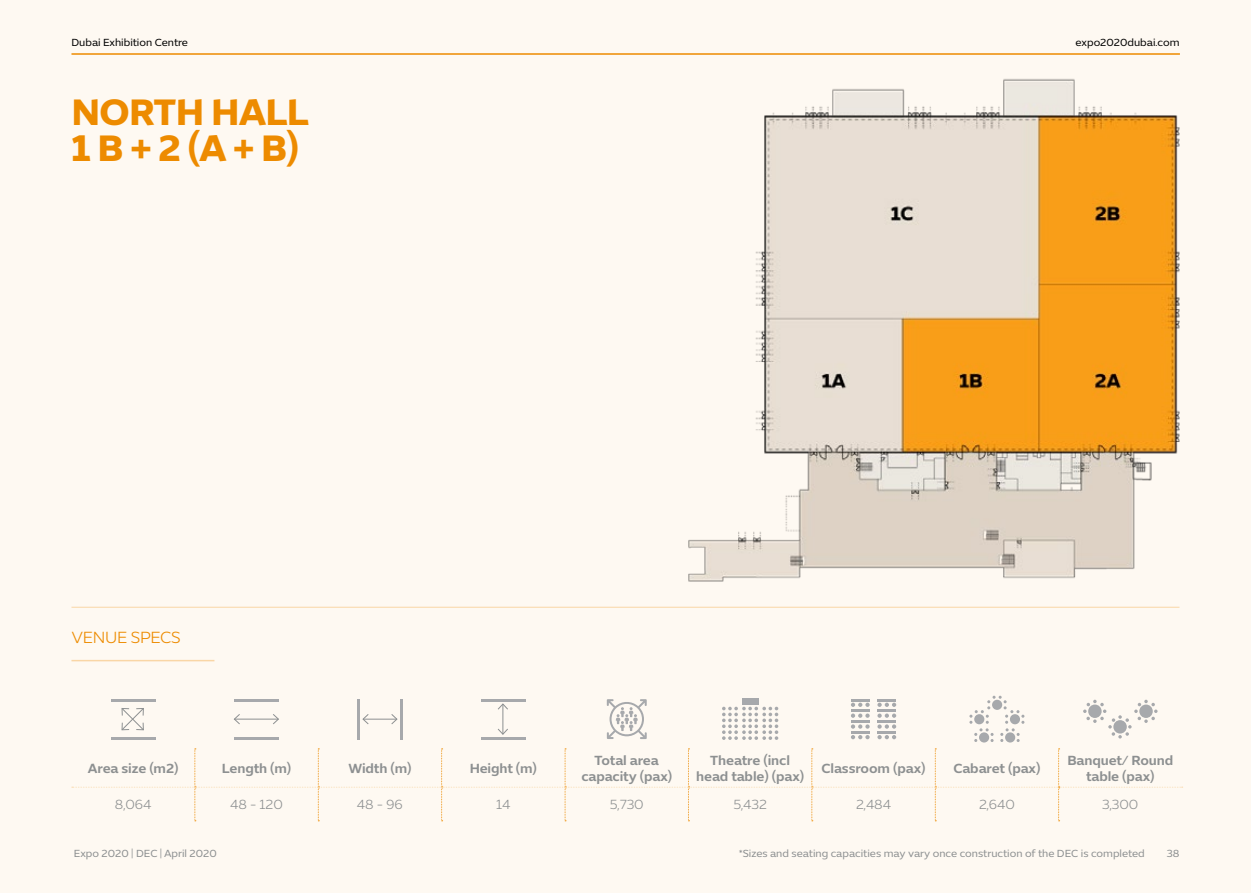
<style>
.page{position:relative;width:1251px;height:893px;background:#fff}
.page>*{position:absolute;margin:0;border:0;box-sizing:border-box;transform-origin:0 0}
.t1{font:700 37.5px/35.7px "Expo Sans Std";letter-spacing:-.02em;color:#ed8b00}
.t2{font:300 16.5px "Expo Sans Std";letter-spacing:-.02em;color:#ed8b00}
.t3{font:600 13.5px/16.5px "Expo Sans Std";letter-spacing:-.01em;color:#8d9091;text-align:center}
.t4{font:300 13.5px "Expo Sans Std";letter-spacing:-.005em;color:#8d9091}
.t5{font:10.5px "Expo Sans Std";color:#8d9091}
.t6{font:10.5px "Expo Sans Std";color:#000}
</style>
<div class="page">
<div style="left:0;top:0;width:1250px;height:893px;background:#fef9f2"></div>
<svg style="left:72px;top:748px;width:1110px;height:73px"></svg>
<hr style="left:111px;top:699px;width:45px;height:2px;background:#a7a9ac">
<hr style="left:111px;top:737px;width:45px;height:2px;background:#a7a9ac">
<svg style="left:121px;top:708px;width:23px;height:23px"></svg>
<hr style="left:234px;top:699px;width:45px;height:2px;background:#a7a9ac">
<hr style="left:234px;top:737px;width:45px;height:2px;background:#a7a9ac">
<hr style="left:234px;top:719px;width:44px;height:1px;background:#8d9091">
<svg style="left:272px;top:714px;width:7px;height:11px"></svg>
<svg style="left:234px;top:714px;width:6px;height:11px"></svg>
<hr style="left:400px;top:699px;width:2px;height:40px;background:#a7a9ac">
<hr style="left:357px;top:699px;width:2px;height:40px;background:#a7a9ac">
<hr style="left:363px;top:719px;width:34px;height:1px;background:#8d9091">
<svg style="left:362px;top:714px;width:7px;height:10px"></svg>
<svg style="left:390px;top:714px;width:8px;height:10px"></svg>
<hr style="left:481px;top:699px;width:44px;height:2px;background:#a7a9ac">
<hr style="left:481px;top:737px;width:44px;height:2px;background:#a7a9ac">
<hr style="left:502px;top:704px;width:1px;height:30px;background:#8d9091">
<svg style="left:498px;top:703px;width:10px;height:7px"></svg>
<svg style="left:497px;top:728px;width:11px;height:7px"></svg>
<svg style="left:606px;top:699px;width:40px;height:40px"></svg>
<div style="left:741px;top:698px;width:17px;height:6px;background:#a7a9ac"></div>
<svg style="left:722px;top:707px;width:56px;height:33px"></svg>
<svg style="left:851px;top:699px;width:18px;height:40px"></svg>
<svg style="left:877px;top:699px;width:19px;height:40px"></svg>
<svg style="left:969px;top:696px;width:55px;height:46px"></svg>
<svg style="left:1083px;top:700px;width:74px;height:38px"></svg>
<hr style="left:71px;top:607px;width:1108px;height:1px;background:#f9d6a6">
<hr style="left:71px;top:660px;width:143px;height:1px;background:#f9d6a6">
<img style="left:688px;top:79px;width:491px;height:503px">
<hr style="left:71px;top:53px;width:1108px;height:2px;background:#ed8b00">
<p class="t6" style="left:71px;top:36px;width:118px">Dubai Exhibition Centre</p>
<h1 class="t1" style="left:71px;top:93px;width:239px">NORTH HALL<br>1 B + 2 (A + B)</h1>
<p class="t2" style="left:71px;top:628px;width:111px">VENUE SPECS</p>
<p class="t6" style="left:1075px;top:36px;width:105px">expo2020dubai.com</p>
<p class="t3" style="left:88px;top:760px;width:92px">Area size (m2)</p>
<p class="t3" style="left:222px;top:760px;width:71px">Length (m)</p>
<p class="t3" style="left:348px;top:760px;width:65px">Width (m)</p>
<p class="t3" style="left:469px;top:760px;width:69px">Height (m)</p>
<p class="t3" style="left:581px;top:751px;width:92px">Total area capacity (pax)</p>
<p class="t3" style="left:696px;top:751px;width:109px">Theatre (incl head table) (pax)</p>
<p class="t3" style="left:821px;top:760px;width:105px">Classroom (pax)</p>
<p class="t3" style="left:953px;top:760px;width:88px">Cabaret (pax)</p>
<p class="t3" style="left:1067px;top:751px;width:107px">Banquet/ Round table (pax)</p>
<p class="t4" style="left:115px;top:797px;width:38px">8,064</p>
<p class="t4" style="left:230px;top:797px;width:54px">48 - 120</p>
<p class="t4" style="left:357px;top:797px;width:47px">48 - 96</p>
<p class="t4" style="left:496px;top:797px;width:16px">14</p>
<p class="t4" style="left:609px;top:797px;width:35px">5,730</p>
<p class="t4" style="left:733px;top:797px;width:35px">5,432</p>
<p class="t4" style="left:856px;top:797px;width:36px">2,484</p>
<p class="t4" style="left:978px;top:797px;width:37px">2,640</p>
<p class="t4" style="left:1101px;top:797px;width:38px">3,300</p>
<p class="t5" style="left:74px;top:847px;width:144px">Expo 2020 | DEC | April 2020</p>
<p class="t5" style="left:738px;top:847px;width:407px">*Sizes and seating capacities may vary once construction of the DEC is completed</p>
<p class="t5" style="left:1166px;top:847px;width:14px">38</p>
</div>
